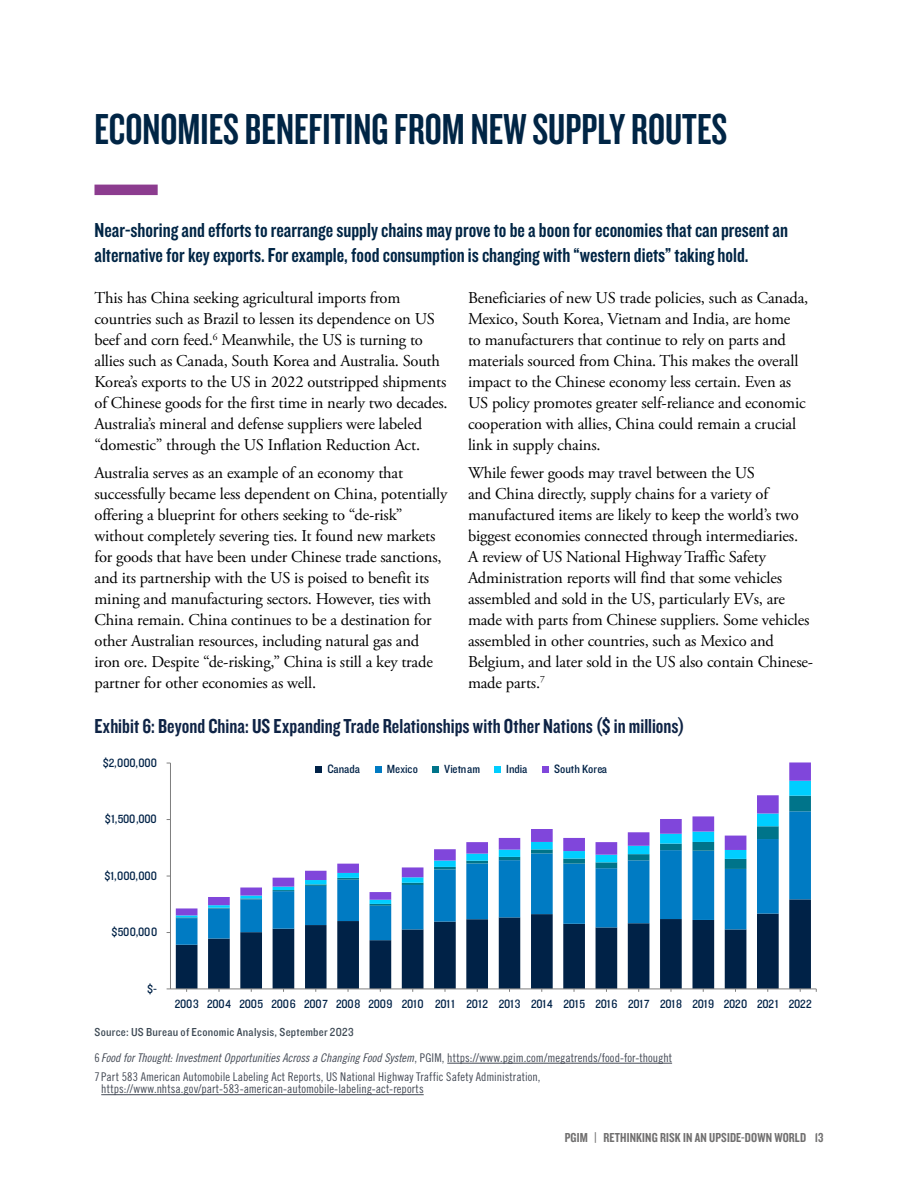
<style>
.page{position:relative;width:918px;height:1188px;background:#fff}
.page>*{position:absolute;margin:0;border:0;box-sizing:border-box;transform-origin:0 0}
.H3-Section_Titles{font:45px "Knockout HTF48 Featherweight";color:#002545}
.P_-_lead_text{font:21px/25.2px "Knockout 49 Liteweight";color:#002545}
.H3-Exhibit_Title{font:21px "Knockout 49 Liteweight";color:#0e2345}
.Bodycopy_Dark{font:16.5px/21px "Adobe Garamond Pro";letter-spacing:-.01em;color:#000}
.Exhibit_Source{font:16.5px/21px "Adobe Garamond Pro";letter-spacing:-.01em;color:#000}
.t1{font:13.5px "Knockout 49 Liteweight";letter-spacing:.01em;color:#706f6f}
.t2{font:12.15px "Knockout 30";letter-spacing:-.01em;color:#002247}
.Footnote{font:condensed 12px/12.3px "Prudential Modern";letter-spacing:.005em;color:#444a55}
.Paragraph_Style_2{font:italic condensed 12px "Prudential Modern";letter-spacing:-.005em;color:#444a55}
.Exhibit_Source-2{font:12px "Knockout 30 Junior Welterwt";letter-spacing:.02em;color:#3d4954}
.s1{font-style:normal}
</style>
<div class="page">
<div style="left:94px;top:185px;width:64px;height:10px;background:#8c3c8f"></div>
<hr style="left:447px;top:1063px;width:225px;height:1px;background:#444a55">
<hr style="left:101px;top:1094px;width:323px;height:1px;background:#444a55">
<svg style="left:176px;top:945px;width:635px;height:44px;fill:#002247"></svg>
<svg style="left:176px;top:918px;width:635px;height:27px"></svg>
<svg style="left:176px;top:762px;width:635px;height:153px"></svg>
<hr style="left:170px;top:763px;width:1px;height:226px;background:#7f7f7f">
<hr style="left:170px;top:989px;width:646px;height:1px;background:#7f7f7f">
<div style="left:316px;top:766px;width:6px;height:7px;background:#002247"></div>
<div style="left:375px;top:766px;width:7px;height:7px;background:#007bc3"></div>
<div style="left:432px;top:766px;width:7px;height:7px;background:#00748a"></div>
<div style="left:494px;top:766px;width:7px;height:7px;background:#00ceff"></div>
<div style="left:542px;top:766px;width:7px;height:7px;background:#8046db"></div>
<h3 class="H3-Section_Titles" style="left:94px;top:107px;width:634px">ECONOMIES BENEFITING FROM NEW SUPPLY ROUTES</h3>
<p class="P_-_lead_text" style="left:94px;top:216px;width:695px">Near-shoring and efforts to rearrange supply chains may prove to be a boon for economies that can present an alternative for key exports. For example, food consumption is changing with “western diets” taking hold.</p>
<p class="Exhibit_Source" style="left:94px;top:288px;width:355px">This has China seeking agricultural imports from countries such as Brazil to lessen its dependence on US beef and corn feed.<sup>6</sup> Meanwhile, the US is turning to allies such as Canada, South Korea and Australia. South Korea’s exports to the US in 2022 outstripped shipments of Chinese goods for the first time in nearly two decades.<br>Australia’s mineral and defense suppliers were labeled “domestic” through the US Inflation Reduction Act.</p>
<p class="Bodycopy_Dark" style="left:94px;top:463px;width:354px">Australia serves as an example of an economy that successfully became less dependent on China, potentially offering a blueprint for others seeking to “de-risk” without completely severing ties. It found new markets for goods that have been under Chinese trade sanctions, and its partnership with the US is poised to benefit its mining and manufacturing sectors. However, ties with China remain. China continues to be a destination for other Australian resources, including natural gas and iron ore. Despite “de-risking,” China is still a key trade partner for other economies as well.</p>
<p class="Bodycopy_Dark" style="left:468px;top:288px;width:342px">Beneficiaries of new US trade policies, such as Canada, Mexico, South Korea, Vietnam and India, are home<br>to manufacturers that continue to rely on parts and materials sourced from China. This makes the overall impact to the Chinese economy less certain. Even as US policy promotes greater self-reliance and economic cooperation with allies, China could remain a crucial link in supply chains.</p>
<p class="Bodycopy_Dark" style="left:468px;top:463px;width:347px">While fewer goods may travel between the US<br>and China directly, supply chains for a variety of manufactured items are likely to keep the world’s two biggest economies connected through intermediaries.<br>A review of US National Highway Traffic Safety Administration reports will find that some vehicles assembled and sold in the US, particularly EVs, are made with parts from Chinese suppliers. Some vehicles assembled in other countries, such as Mexico and Belgium, and later sold in the US also contain Chinese&shy;made parts.<sup>7</sup></p>
<p class="H3-Exhibit_Title" style="left:94px;top:713px;width:592px">Exhibit 6: Beyond China: US Expanding Trade Relationships with Other Nations ($ in millions)</p>
<p class="t2" style="left:103px;top:755px;width:56px">$2,000,000</p>
<p class="t2" style="left:105px;top:811px;width:53px">$1,500,000</p>
<p class="t2" style="left:104px;top:868px;width:54px">$1,000,000</p>
<p class="t2" style="left:112px;top:924px;width:47px">$500,000</p>
<p class="t2" style="left:147px;top:980px;width:11px">$-</p>
<p class="t2" style="left:328px;top:761px;width:34px">Canada</p>
<p class="t2" style="left:387px;top:761px;width:33px">Mexico</p>
<p class="t2" style="left:444px;top:761px;width:37px">Vietnam</p>
<p class="t2" style="left:506px;top:761px;width:23px">India</p>
<p class="t2" style="left:554px;top:761px;width:55px">South Korea</p>
<p class="t2" style="left:175px;top:996px;width:638px">2003 2004 2005 2006 2007 2008 2009 2010 2011 2012 2013 2014 2015 2016 2017 2018 2019 2020 2021 2022</p>
<p class="Exhibit_Source-2" style="left:94px;top:1024px;width:261px">Source: US Bureau of Economic Analysis, September 2023</p>
<p class="Paragraph_Style_2" style="left:94px;top:1051px;width:579px"><span class="s1">6</span> Food for Thought: Investment Opportunities Across a Changing Food System<span class="s1">, PGIM, https://www.pgim.com/megatrends/food-for-thought</span></p>
<p class="Footnote" style="left:101px;top:1071px;width:441px;text-indent:-7px">7 Part 583 American Automobile Labeling Act Reports, US National Highway Traffic Safety Administration, https://www.nhtsa.gov/part-583-american-automobile-labeling-act-reports</p>
<p class="t1" style="left:565px;top:1129px;width:260px">PGIM | RETHINKING RISK IN AN UPSIDE-DOWN WORLD 13</p>
</div>
